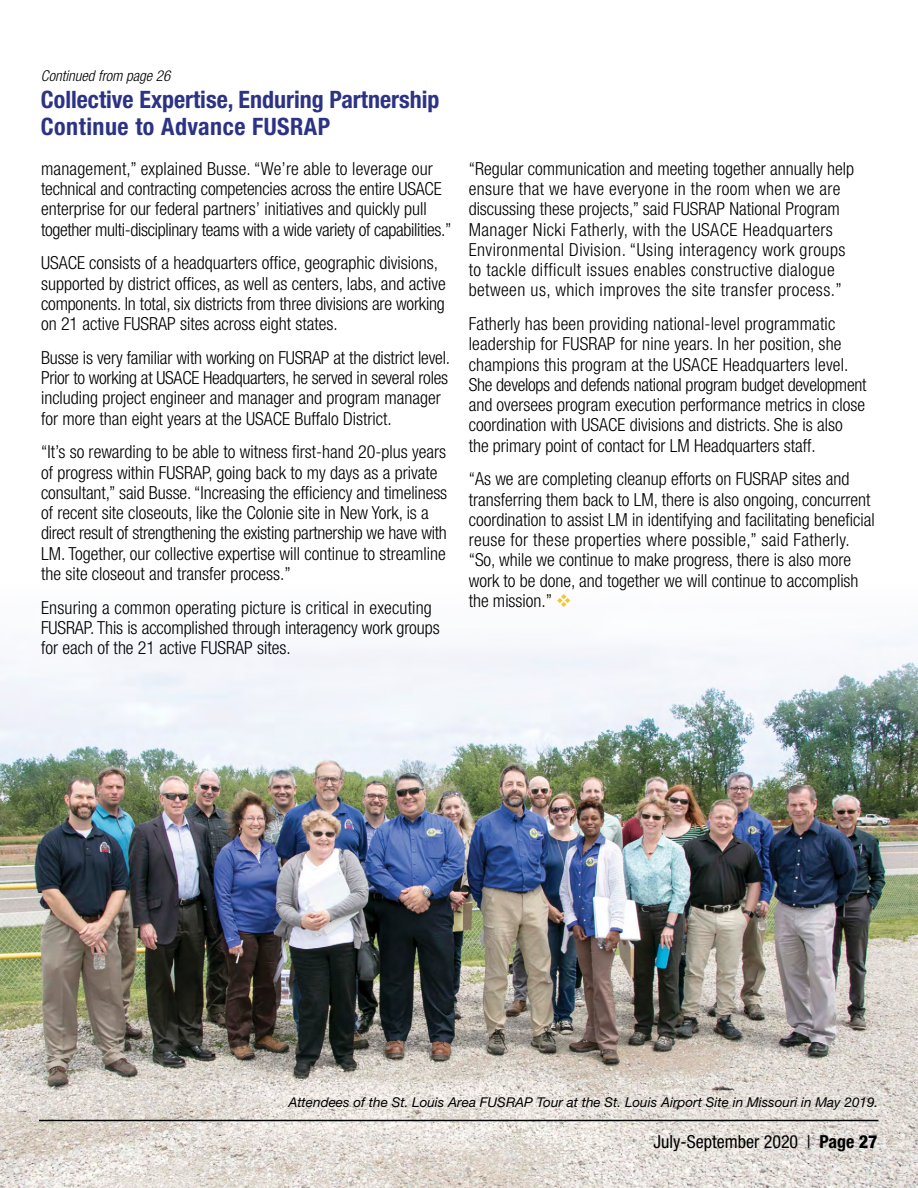
<style>
.page{position:relative;width:918px;height:1188px;background:#fff}
.page>*{position:absolute;margin:0;border:0;box-sizing:border-box;transform-origin:0 0}
.t1{font:700 condensed 24px/27px "Helvetica Neue LT Std";color:#2c3384}
.t2{font:300 condensed 18px/20.2px "Helvetica Neue LT Std";color:#000}
.t3{font:300 condensed 18px/20.2px "Helvetica Neue LT Std";letter-spacing:.025em;color:#000}
.t4{font:condensed 18px "Helvetica Neue LT Std";color:#000}
.t5{font:italic 300 condensed 15px "Helvetica Neue LT Std";color:#000}
.t6{font:italic 13.5px "Helvetica Neue LT Std";color:#000}
.s1{color:#f3c727}
.s2{font-weight:700}
.s3{font-weight:800}
</style>
<div class="page">
<img style="left:0;top:633px;width:918px;height:555px">
<hr style="left:39px;top:1120px;width:839px;height:1px;background:#000">
<p class="t5" style="left:41px;top:67px;width:131px">Continued from page 26</p>
<h1 class="t1" style="left:41px;top:86px;width:400px">Collective Expertise, Enduring Partnership<br>Continue to Advance FUSRAP</h1>
<p class="t2" style="left:41px;top:158px;width:412px">management,” explained Busse. “We’re able to leverage our technical and contracting competencies across the entire USACE enterprise for our federal partners’ initiatives and quickly pull together multi-disciplinary teams with a wide variety of capabilities.”</p>
<p class="t2" style="left:41px;top:253px;width:406px">USACE consists of a headquarters office, geographic divisions, supported by district offices, as well as centers, labs, and active components. In total, six districts from three divisions are working on 21 active FUSRAP sites across eight states.</p>
<p class="t2" style="left:41px;top:347px;width:411px">Busse is very familiar with working on FUSRAP at the district level.<br>Prior to working at USACE Headquarters, he served in several roles including project engineer and manager and program manager for more than eight years at the USACE Buffalo District.</p>
<p class="t2" style="left:41px;top:442px;width:408px">“It’s so rewarding to be able to witness first-hand 20-plus years of progress within FUSRAP, going back to my days as a private consultant,” said Busse. “Increasing the efficiency and timeliness of recent site closeouts, like the Colonie site in New York, is a direct result of strengthening the existing partnership we have with LM. Together, our collective expertise will continue to streamline the site closeout and transfer process.”</p>
<p class="t2" style="left:41px;top:597px;width:400px">Ensuring a common operating picture is critical in executing<br>FUSRAP. This is accomplished through interagency work groups for each of the 21 active FUSRAP sites.</p>
<p class="t3" style="left:469px;top:158px;width:387px">“Regular communication and meeting together annually help ensure that we have everyone in the room when we are discussing these projects,” said FUSRAP National Program Manager Nicki Fatherly, with the USACE Headquarters Environmental Division. “Using interagency work groups to tackle difficult issues enables constructive dialogue between us, which improves the site transfer process.”</p>
<p class="t2" style="left:469px;top:313px;width:399px">Fatherly has been providing national-level programmatic leadership for FUSRAP for nine years. In her position, she champions this program at the USACE Headquarters level.<br>She develops and defends national program budget development and oversees program execution performance metrics in close coordination with USACE divisions and districts. She is also the primary point of contact for LM Headquarters staff.</p>
<p class="t2" style="left:469px;top:469px;width:408px">“As we are completing cleanup efforts on FUSRAP sites and transferring them back to LM, there is also ongoing, concurrent coordination to assist LM in identifying and facilitating beneficial reuse for these properties where possible,” said Fatherly. “So, while we continue to make progress, there is also more work to be done, and together we will continue to accomplish the mission.” <span class="s1">❖</span></p>
<p class="t6" style="left:288px;top:1094px;width:591px">Attendees of the St. Louis Area FUSRAP Tour at the St. Louis Airport Site in Missouri in May 2019.</p>
<p class="t4" style="left:653px;top:1131px;width:226px">July-September 2020 | <span class="s2">Page</span> <span class="s3">27</span></p>
</div>
